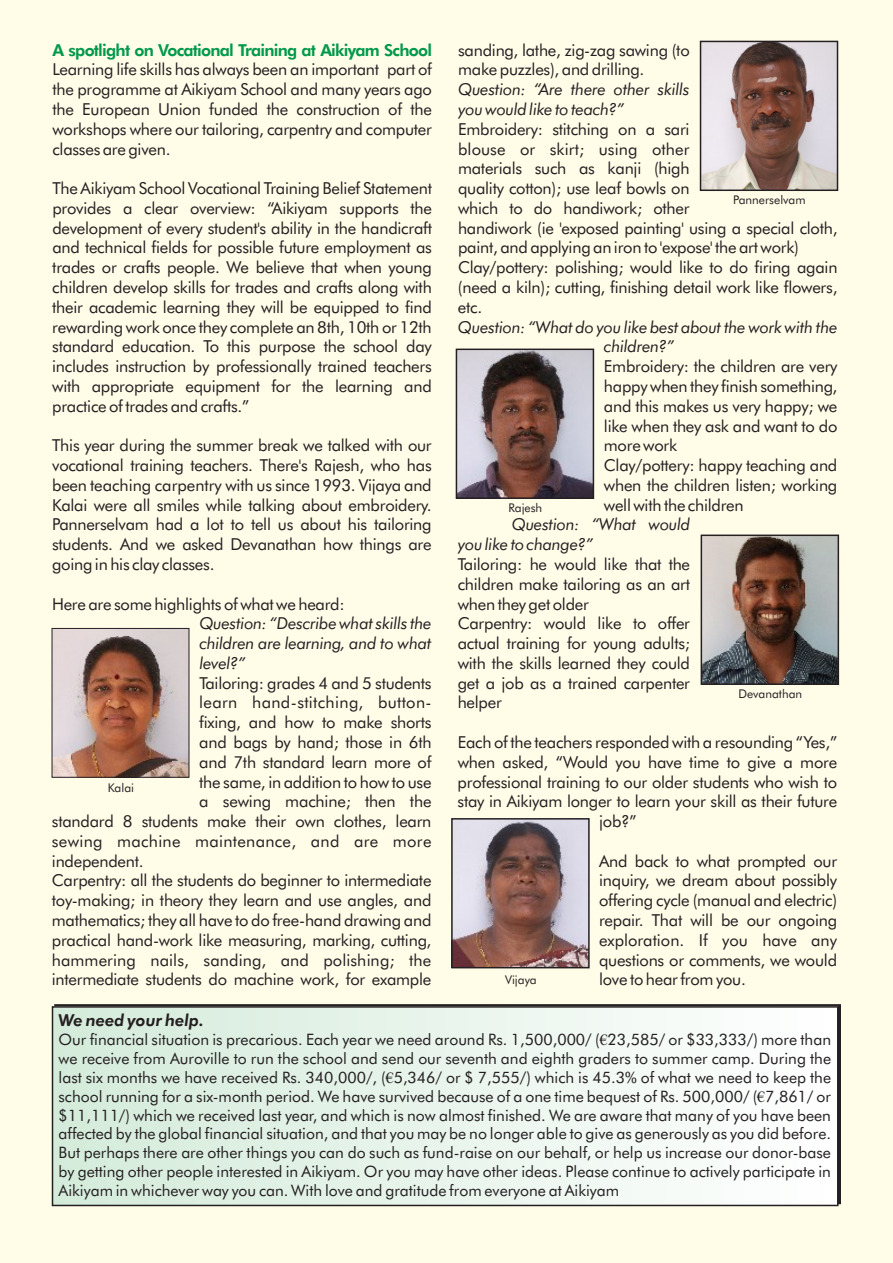
<style>
.page{position:relative;width:893px;height:1263px;background:#fffce8}
.page>*{position:absolute;margin:0;border:0;box-sizing:border-box;transform-origin:0 0}
.t1{font:16.5px/19.8px "Futura BT";letter-spacing:-.015em;color:#241f21}
.t2{font:italic 16.5px "Futura BT";letter-spacing:-.015em;color:#241f21}
.t3{font:16.5px/19.8px "Futura BT";letter-spacing:.015em;color:#241f21}
.t4{font:800 16.5px "Futura BT";letter-spacing:-.045em;color:#00994a}
.t5{font:16.5px "Futura BT";letter-spacing:.005em;color:#241f21}
.t6{font:16.5px "Futura BT";letter-spacing:.02em;color:#241f21}
.t7{font:italic 800 16.5px "Futura BT";color:#241f21}
.t8{font:15.75px/18.9px "Futura BT";color:#241f21;text-align:justify}
.t9{font:12px "Futura BT";color:#241f21}
.s1{font-family:"Times New Roman"}
</style>
<div class="page">
<img style="left:54px;top:630px;width:133px;height:145px">
<div style="left:52px;top:628px;width:137px;height:149px;border:1px solid #241f21"></div>
<img style="left:453px;top:820px;width:135px;height:146px">
<div style="left:451px;top:818px;width:139px;height:150px;border:1px solid #241f21"></div>
<img style="left:702px;top:43px;width:134px;height:146px">
<div style="left:700px;top:41px;width:138px;height:150px;border:1px solid #241f21"></div>
<img style="left:458px;top:351px;width:134px;height:146px">
<div style="left:456px;top:349px;width:138px;height:150px;border:1px solid #241f21"></div>
<div style="left:52px;top:1007px;width:786px;height:198px;background:linear-gradient(to right,#d4ebda,#fff)"></div>
<div style="left:52px;top:1006px;width:786px;height:200px;border:1px solid #241f21"></div>
<img style="left:703px;top:536px;width:134px;height:147px">
<div style="left:701px;top:534px;width:138px;height:151px;border:1px solid #241f21"></div>
<p class="t4" style="left:52px;top:43px;width:381px">A spotlight on Vocational Training at Aikiyam School</p>
<p class="t1" style="left:458px;top:41px;width:233px">sanding, lathe, zig-zag sawing (to</p>
<p class="t1" style="left:52px;top:61px;width:381px">Learning life skills has always been an important part of</p>
<p class="t1" style="left:458px;top:61px;width:188px">make puzzles), and drilling.</p>
<p class="t1" style="left:52px;top:81px;width:381px">the programme at Aikiyam School and many years ago</p>
<p class="t2" style="left:458px;top:83px;width:233px">Question: “Are there other skills</p>
<p class="t1" style="left:52px;top:101px;width:381px">the European Union funded the construction of the</p>
<p class="t2" style="left:458px;top:102px;width:168px">you would like to teach?”</p>
<p class="t1" style="left:52px;top:121px;width:381px">workshops where our tailoring, carpentry and computer</p>
<p class="t1" style="left:458px;top:121px;width:233px">Embroidery: stitching on a sari</p>
<p class="t1" style="left:52px;top:140px;width:120px">classes are given.</p>
<p class="t1" style="left:458px;top:140px;width:233px">blouse or skirt; using other materials such as kanji (high</p>
<p class="t1" style="left:52px;top:180px;width:381px">The Aikiyam School Vocational Training Belief Statement</p>
<p class="t1" style="left:458px;top:180px;width:233px">quality cotton); use leaf bowls on</p>
<p class="t1" style="left:52px;top:200px;width:381px">provides a clear overview: “Aikiyam supports the</p>
<p class="t1" style="left:458px;top:200px;width:233px">which to do handiwork; other</p>
<p class="t1" style="left:52px;top:219px;width:381px">development of every student's ability in the handicraft</p>
<p class="t1" style="left:458px;top:219px;width:381px">handiwork (ie 'exposed painting' using a special cloth,</p>
<p class="t1" style="left:52px;top:239px;width:381px">and technical fields for possible future employment as</p>
<p class="t1" style="left:458px;top:239px;width:342px">paint, and applying an iron to 'expose' the art work)</p>
<p class="t1" style="left:52px;top:259px;width:381px">trades or crafts people. We believe that when young</p>
<p class="t1" style="left:458px;top:259px;width:381px">Clay/pottery: polishing; would like to do firing again</p>
<p class="t1" style="left:52px;top:279px;width:381px">children develop skills for trades and crafts along with</p>
<p class="t1" style="left:458px;top:279px;width:381px">(need a kiln); cutting, finishing detail work like flowers,</p>
<p class="t1" style="left:52px;top:299px;width:381px">their academic learning they will be equipped to find</p>
<p class="t1" style="left:458px;top:299px;width:26px">etc.</p>
<p class="t1" style="left:52px;top:318px;width:381px">rewarding work once they complete an 8th, 10th or 12th</p>
<p class="t2" style="left:458px;top:320px;width:381px">Question: “What do you like best about the work with the</p>
<p class="t1" style="left:52px;top:338px;width:381px">standard education. To this purpose the school day</p>
<p class="t2" style="left:604px;top:340px;width:72px">children?”</p>
<p class="t1" style="left:52px;top:358px;width:381px">includes instruction by professionally trained teachers</p>
<p class="t1" style="left:604px;top:358px;width:235px">Embroidery: the children are very</p>
<p class="t1" style="left:52px;top:378px;width:381px">with appropriate equipment for the learning and</p>
<p class="t1" style="left:604px;top:378px;width:235px">happy when they finish something,</p>
<p class="t1" style="left:52px;top:398px;width:199px">practice of trades and crafts.”</p>
<p class="t1" style="left:604px;top:398px;width:235px">and this makes us very happy; we like when they ask and want to do</p>
<p class="t1" style="left:52px;top:437px;width:381px">This year during the summer break we talked with our</p>
<p class="t1" style="left:604px;top:437px;width:75px">more work</p>
<p class="t1" style="left:52px;top:457px;width:381px">vocational training teachers. There's Rajesh, who has</p>
<p class="t1" style="left:604px;top:457px;width:235px">Clay/pottery: happy teaching and</p>
<p class="t1" style="left:52px;top:477px;width:381px">been teaching carpentry with us since 1993. Vijaya and</p>
<p class="t1" style="left:604px;top:477px;width:235px">when the children listen; working</p>
<p class="t1" style="left:52px;top:496px;width:381px">Kalai were all smiles while talking about embroidery.</p>
<p class="t1" style="left:604px;top:496px;width:141px">well with the children</p>
<p class="t1" style="left:52px;top:516px;width:381px">Pannerselvam had a lot to tell us about his tailoring</p>
<p class="t2" style="left:512px;top:518px;width:180px">Question: “What would</p>
<p class="t1" style="left:52px;top:536px;width:381px">students. And we asked Devanathan how things are</p>
<p class="t2" style="left:458px;top:538px;width:137px">you like to change?”</p>
<p class="t1" style="left:52px;top:556px;width:164px">going in his clay classes.</p>
<p class="t1" style="left:458px;top:556px;width:234px">Tailoring: he would like that the children make tailoring as an art</p>
<p class="t1" style="left:52px;top:595px;width:294px">Here are some highlights of what we heard:</p>
<p class="t1" style="left:458px;top:595px;width:133px">when they get older</p>
<p class="t2" style="left:199px;top:617px;width:234px">Question: “Describe what skills the</p>
<p class="t1" style="left:458px;top:615px;width:234px">Carpentry: would like to offer</p>
<p class="t2" style="left:199px;top:636px;width:234px">children are learning, and to what</p>
<p class="t1" style="left:458px;top:635px;width:234px">actual training for young adults;</p>
<p class="t2" style="left:199px;top:656px;width:48px">level?”</p>
<p class="t1" style="left:458px;top:655px;width:234px">with the skills learned they could</p>
<p class="t1" style="left:199px;top:674px;width:234px">Tailoring: grades 4 and 5 students</p>
<p class="t1" style="left:458px;top:674px;width:234px">get a job as a trained carpenter</p>
<p class="t6" style="left:199px;top:696px;width:234px">learn hand-stitching, button-</p>
<p class="t1" style="left:458px;top:694px;width:46px">helper</p>
<p class="t1" style="left:199px;top:714px;width:234px">fixing, and how to make shorts and bags by hand; those in 6th</p>
<p class="t9" style="left:733px;top:194px;width:74px">Pannerselvam</p>
<p class="t9" style="left:508px;top:503px;width:35px">Rajesh</p>
<p class="t9" style="left:738px;top:689px;width:65px">Devanathan</p>
<p class="t1" style="left:458px;top:734px;width:381px">Each of the teachers responded with a resounding “Yes,”</p>
<p class="t1" style="left:199px;top:754px;width:234px">and 7th standard learn more of</p>
<p class="t1" style="left:458px;top:754px;width:381px">when asked, “Would you have time to give a more</p>
<p class="t1" style="left:199px;top:773px;width:234px">the same, in addition to how to use</p>
<p class="t1" style="left:458px;top:773px;width:381px">professional training to our older students who wish to</p>
<p class="t1" style="left:199px;top:793px;width:234px">a sewing machine; then the</p>
<p class="t1" style="left:458px;top:793px;width:381px">stay in Aikiyam longer to learn your skill as their future</p>
<p class="t1" style="left:52px;top:813px;width:381px">standard 8 students make their own clothes, learn</p>
<p class="t1" style="left:599px;top:813px;width:39px">job?”</p>
<p class="t3" style="left:52px;top:833px;width:381px">sewing machine maintenance, and are more independent.</p>
<p class="t9" style="left:108px;top:783px;width:28px">Kalai</p>
<p class="t1" style="left:599px;top:852px;width:240px">And back to what prompted our</p>
<p class="t1" style="left:52px;top:872px;width:381px">Carpentry: all the students do beginner to intermediate</p>
<p class="t1" style="left:599px;top:872px;width:240px">inquiry, we dream about possibly</p>
<p class="t1" style="left:52px;top:892px;width:381px">toy-making; in theory they learn and use angles, and</p>
<p class="t1" style="left:599px;top:892px;width:240px">offering cycle (manual and electric)</p>
<p class="t1" style="left:52px;top:912px;width:381px">mathematics; they all have to do free-hand drawing and</p>
<p class="t1" style="left:599px;top:912px;width:240px">repair. That will be our ongoing</p>
<p class="t1" style="left:52px;top:932px;width:381px">practical hand-work like measuring, marking, cutting,</p>
<p class="t1" style="left:599px;top:932px;width:240px">exploration. If you have any</p>
<p class="t5" style="left:52px;top:953px;width:381px">hammering nails, sanding, and polishing; the</p>
<p class="t1" style="left:599px;top:951px;width:240px">questions or comments, we would</p>
<p class="t1" style="left:52px;top:971px;width:381px">intermediate students do machine work, for example</p>
<p class="t9" style="left:505px;top:975px;width:33px">Vijaya</p>
<p class="t1" style="left:599px;top:971px;width:148px">love to hear from you.</p>
<p class="t7" style="left:59px;top:1013px;width:147px">We need your help.</p>
<p class="t8" style="left:59px;top:1031px;width:774px">Our financial situation is precarious. Each year we need around Rs. 1,500,000/ (<span class="s1">€</span>23,585/ or $33,333/) more than we receive from Auroville to run the school and send our seventh and eighth graders to summer camp. During the last six months we have received Rs. 340,000/, (<span class="s1">€</span>5,346/ or $ 7,555/) which is 45.3% of what we need to keep the school running for a six-month period. We have survived because of a one time bequest of Rs. 500,000/ (<span class="s1">€</span>7,861/ or $11,111/) which we received last year, and which is now almost finished. We are aware that many of you have been affected by the global financial situation, and that you may be no longer able to give as generously as you did before.<br>But perhaps there are other things you can do such as fund-raise on our behalf, or help us increase our donor-base by getting other people interested in Aikiyam. Or you may have other ideas. Please continue to actively participate in Aikiyam in whichever way you can. With love and gratitude from everyone at Aikiyam</p>
</div>
